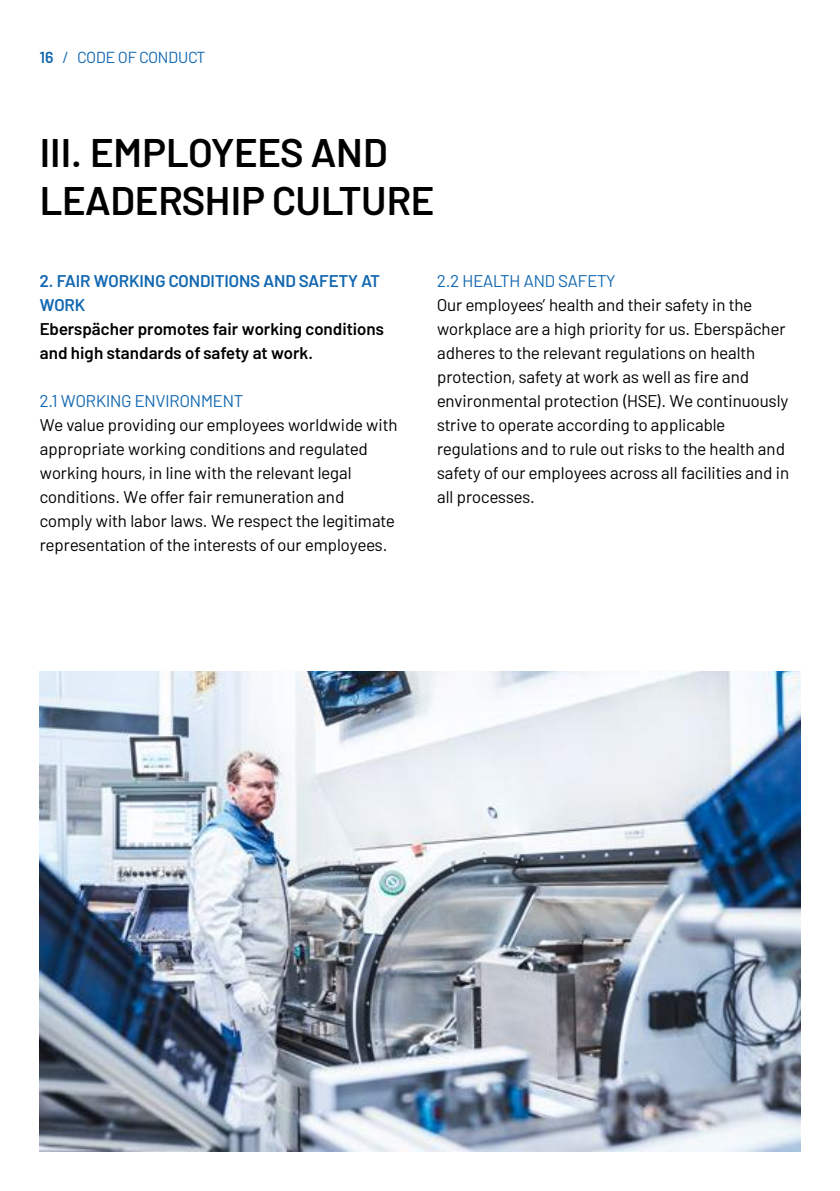
<style>
.page{position:relative;width:840px;height:1191px;background:#fff}
.page>*{position:absolute;margin:0;border:0;box-sizing:border-box;transform-origin:0 0}
.t1{font:600 40px/48px "Barlow";color:#000}
.t2{font:17px/24px "Barlow";color:#000}
.t3{font:600 17px/24px "Barlow";color:#000}
.t4{font:17px "Barlow";color:#1368b1}
.t5{font:600 17px/24px "Barlow";color:#1368b1}
.t6{font:16px "Barlow";color:#1368b1}
.s1{font-weight:600}
</style>
<div class="page">
<img style="left:40px;top:671px;width:759px;height:480px">
<p class="t6" style="left:40px;top:46px;width:167px"><span class="s1">16</span> / CODE OF CONDUCT</p>
<h1 class="t1" style="left:40px;top:125px;width:396px">III. EMPLOYEES AND<br>LEADERSHIP CULTURE</h1>
<p class="t5" style="left:40px;top:268px;width:341px">2. FAIR WORKING CONDITIONS AND SAFETY AT<br>WORK</p>
<p class="t3" style="left:40px;top:316px;width:345px">Eberspächer promotes fair working conditions and high standards of safety at work.</p>
<p class="t4" style="left:40px;top:389px;width:204px">2.1 WORKING ENVIRONMENT</p>
<p class="t2" style="left:40px;top:412px;width:359px">We value providing our employees worldwide with appropriate working conditions and regulated working hours, in line with the relevant legal conditions. We offer fair remuneration and comply with labor laws. We respect the legitimate representation of the interests of our employees.</p>
<p class="t4" style="left:437px;top:269px;width:180px">2.2 HEALTH AND SAFETY</p>
<p class="t2" style="left:437px;top:292px;width:353px">Our employees’ health and their safety in the workplace are a high priority for us. Eberspächer adheres to the relevant regulations on health protection, safety at work as well as fire and environmental protection (HSE). We continuously strive to operate according to applicable regulations and to rule out risks to the health and safety of our employees across all facilities and in all processes.</p>
</div>
